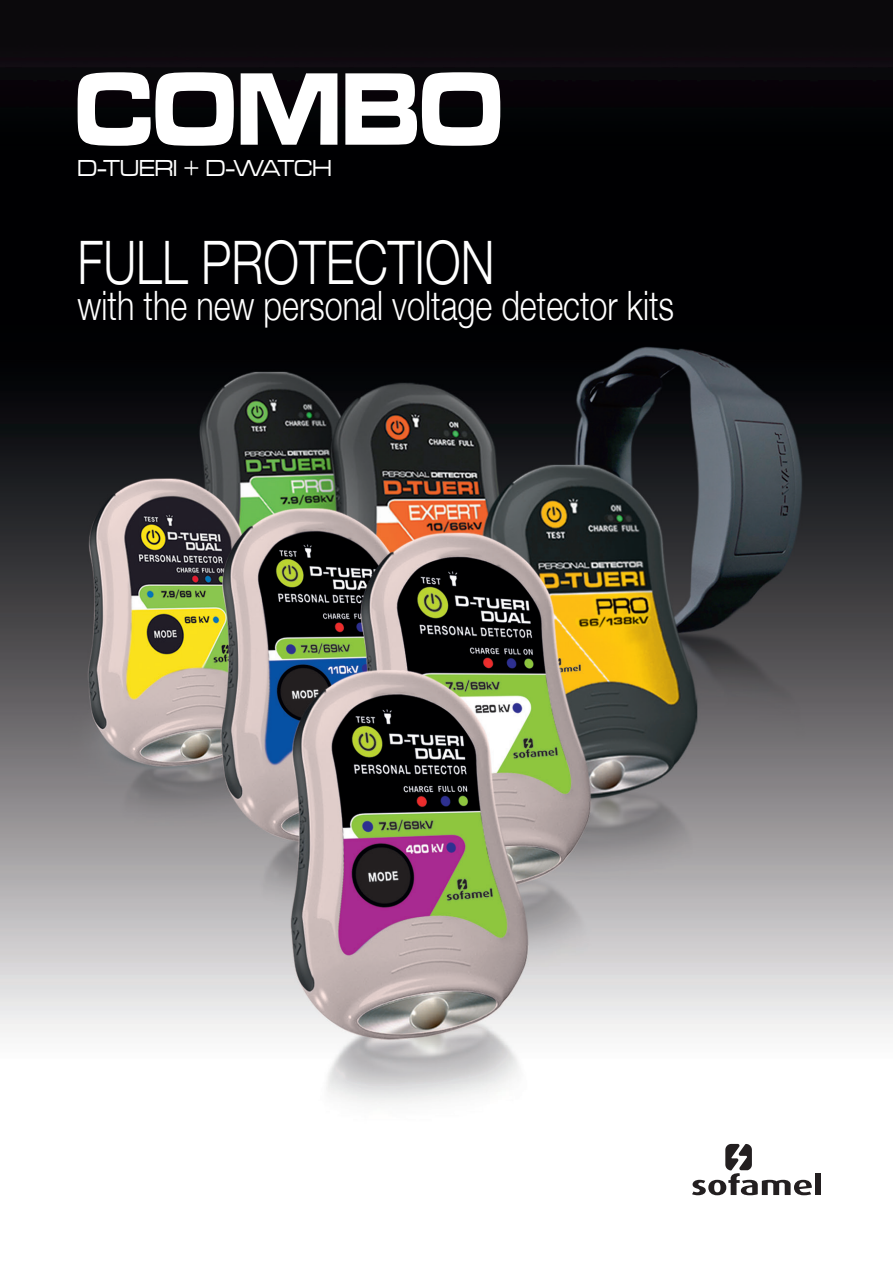
<style>
.page{position:relative;width:893px;height:1263px;background:#fff}
.page>*{position:absolute;margin:0;border:0;box-sizing:border-box;transform-origin:0 0}
.t1{font:300 60px "Helvetica Neue";color:#fff;scale:.8 1}
.t2{font:300 40.5px "Helvetica Neue";color:#fff;scale:.8 1}
.t3{font:24px "Microgramma D Medi Exte";color:#fff;scale:.9 1}
</style>
<div class="page">
<img style="left:0;top:0;width:893px;height:1196px">
<div style="left:815px;top:1173px;width:6px;height:22px;background:#231f20"></div>
<svg style="left:692px;top:1144px;width:120px;height:51px"></svg>
<svg style="left:78px;top:72px;width:156px;height:74px"></svg>
<svg style="left:241px;top:73px;width:96px;height:72px"></svg>
<svg style="left:345px;top:72px;width:155px;height:74px"></svg>
<p class="t3" style="left:78px;top:153px;width:284px">D-TUERI + D-WATCH</p>
<p class="t1" style="left:78px;top:214px;width:523px">FULL PROTECTION</p>
<p class="t2" style="left:78px;top:272px;width:747px">with the new personal voltage detector kits</p>
</div>
